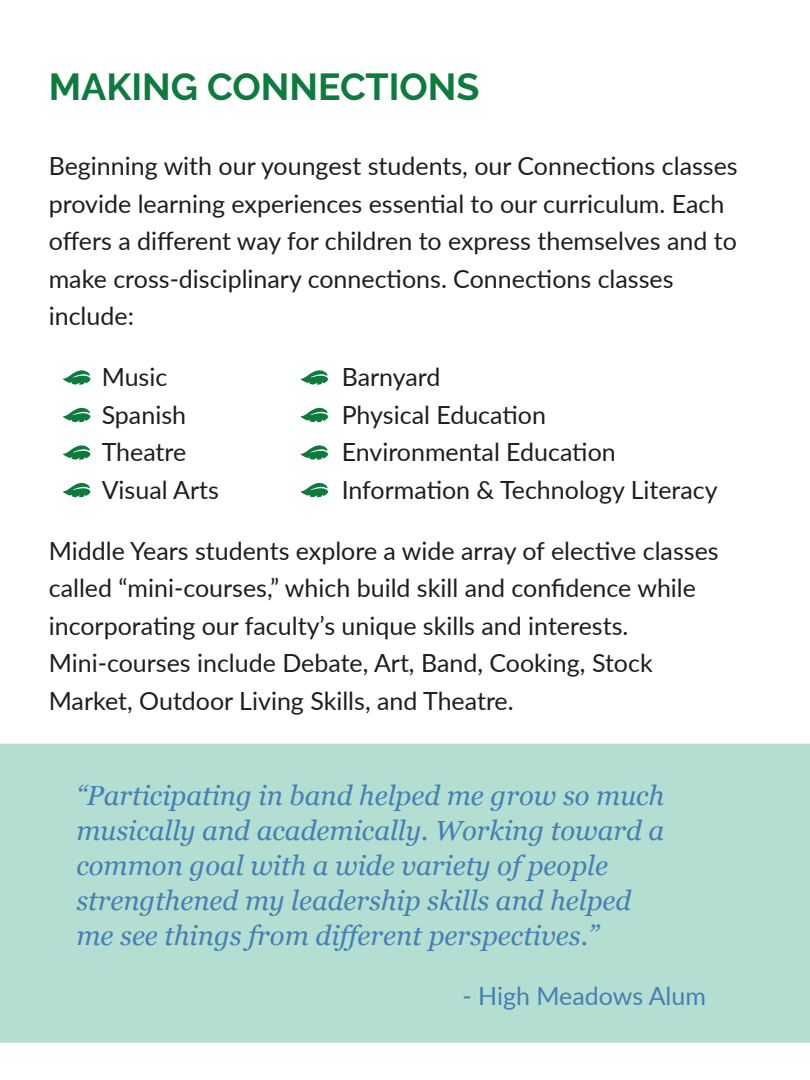
<style>
.page{position:relative;width:810px;height:1080px;background:#fff}
.page>*{position:absolute;margin:0;border:0;box-sizing:border-box;transform-origin:0 0}
.t1{font:700 37.5px "Raleway";color:#0d7b3e}
.t2{font:italic 27.5px/35px "Georgia";color:#4480b4}
.t3{font:25px/37.5px "Lato";color:#211d1e}
.t4{font:25px "Lato";color:#4480b4}
</style>
<div class="page">
<div style="left:0;top:744px;width:810px;height:299px;background:#b3ded1"></div>
<svg style="left:63px;top:370px;width:28px;height:15px"></svg>
<svg style="left:63px;top:407px;width:28px;height:15px"></svg>
<svg style="left:63px;top:445px;width:28px;height:15px"></svg>
<svg style="left:63px;top:482px;width:28px;height:15px"></svg>
<svg style="left:301px;top:370px;width:28px;height:15px"></svg>
<svg style="left:301px;top:407px;width:28px;height:15px"></svg>
<svg style="left:301px;top:445px;width:28px;height:15px"></svg>
<svg style="left:301px;top:482px;width:28px;height:15px"></svg>
<h1 class="t1" style="left:49px;top:66px;width:432px">MAKING CONNECTIONS</h1>
<p class="t3" style="left:49px;top:146px;width:691px">Beginning with our youngest students, our Connections classes provide learning experiences essential to our curriculum. Each offers a different way for children to express themselves and to make cross-disciplinary connections. Connections classes include:</p>
<p class="t3" style="left:102px;top:357px;width:119px">Music<br>Spanish<br>Theatre<br>Visual Arts</p>
<p class="t3" style="left:342px;top:357px;width:378px">Barnyard<br>Physical Education<br>Environmental Education<br>Information &amp; Technology Literacy</p>
<p class="t3" style="left:49px;top:531px;width:671px">Middle Years students explore a wide array of elective classes called “mini-courses,” which build skill and confidence while incorporating our faculty’s unique skills and interests.<br>Mini-courses include Debate, Art, Band, Cooking, Stock Market, Outdoor Living Skills, and Theatre.</p>
<p class="t2" style="left:76px;top:777px;width:590px">“Participating in band helped me grow so much musically and academically. Working toward a common goal with a wide variety of people strengthened my leadership skills and helped me see things from different perspectives.”</p>
<p class="t4" style="left:462px;top:978px;width:245px">- High Meadows Alum</p>
</div>
